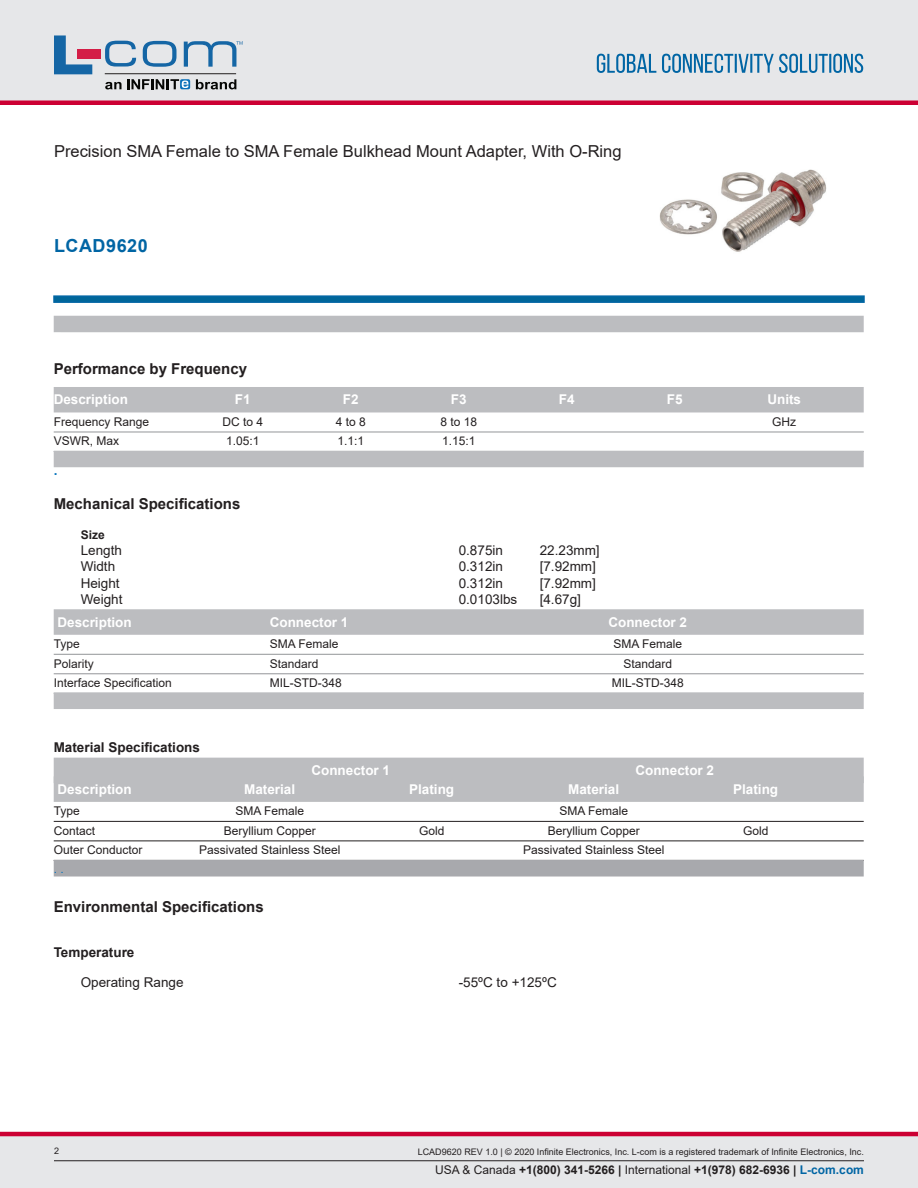
<style>
.page{position:relative;width:918px;height:1188px;background:#fff}
.page>*{position:absolute;margin:0;border:0;box-sizing:border-box;transform-origin:0 0}
.PN{font:700 18px "Arial";letter-spacing:.03em;color:#0065a4}
.Web_Description_Para{font:16.5px "Arial";color:#231f20}
.LCOM_Section_Header{font:700 15px "Arial";color:#231f20}
.Specs_Para{font:13.5px "Arial";color:#231f20}
.LCOM_Table_Header_F1{font:700 13.5px "Arial";color:#fff}
.LCOM_Table_Header_Lo{font:700 13.5px "Arial";color:#fff}
.Head2{font:700 13.5px "Arial";color:#231f20}
.LCOM_Section_Header-2{font:700 13.5px "Arial";color:#231f20}
.LCOM_Table_Footer{font:700 13.5px "Arial";color:#0c77be}
.Tan_Material_Table-B{font:12px "Arial";color:#231f20}
.LCOM_Table_Body_Low{font:12px "Arial";color:#231f20}
.Head2_after_Head1{font:700 12px "Arial";color:#231f20}
.LCOM_Table_Body_F1{font:12px "Arial";color:#231f20}
.Table-Footer{font:12px "Arial";color:#0c77be}
.t1{font:9px "Arial";color:#231f20}
.s1{font-weight:400}
.s2{color:#0065a4}
</style>
<div class="page">
<div style="left:0;top:1136px;width:918px;height:52px;background:#e6e7e9"></div>
<hr style="left:0;top:1132px;width:918px;height:4px;background:#c03">
<div style="left:0;top:0;width:918px;height:102px;background:#e6e7e9"></div>
<div style="left:0;top:100px;width:918px;height:5px;background:#c03"></div>
<hr style="left:54px;top:1160px;width:810px;height:1px;background:#231f20">
<svg style="left:597px;top:54px;width:266px;height:19px"></svg>
<hr style="left:105px;top:73px;width:131px;height:1px;background:#211e1e">
<svg style="left:54px;top:35px;width:38px;height:39px"></svg>
<svg style="left:143px;top:41px;width:34px;height:26px"></svg>
<svg style="left:105px;top:41px;width:31px;height:26px"></svg>
<div style="left:77px;top:49px;width:23px;height:10px;background:#d41e47"></div>
<svg style="left:180px;top:79px;width:10px;height:10px"></svg>
<svg style="left:196px;top:79px;width:40px;height:10px"></svg>
<svg style="left:105px;top:79px;width:83px;height:10px"></svg>
<svg style="left:184px;top:41px;width:59px;height:26px"></svg>
<svg style="left:53px;top:295px;width:812px;height:8px;background:#0f6ea3"></svg>
<img style="left:659px;top:169px;width:168px;height:83px">
<div style="left:54px;top:316px;width:810px;height:16px;background:#bcbdc0"></div>
<div style="left:54px;top:387px;width:810px;height:25px;background:#bcbdc0"></div>
<hr style="left:54px;top:432px;width:810px;height:1px;background:#939598">
<div style="left:54px;top:451px;width:810px;height:16px;background:#bcbdc0"></div>
<div style="left:54px;top:609px;width:810px;height:26px;background:#bcbdc0"></div>
<hr style="left:54px;top:654px;width:810px;height:1px;background:#939598">
<hr style="left:54px;top:674px;width:810px;height:1px;background:#939598">
<div style="left:54px;top:693px;width:810px;height:16px;background:#bcbdc0"></div>
<div style="left:54px;top:758px;width:810px;height:25px;background:#bcbdc0"></div>
<div style="left:54px;top:776px;width:810px;height:26px;background:#bcbdc0"></div>
<hr style="left:54px;top:821px;width:810px;height:1px;background:#231f20">
<hr style="left:54px;top:841px;width:810px;height:1px;background:#231f20">
<div style="left:54px;top:860px;width:810px;height:17px;background:#a8a9ad"></div>
<h1 class="Web_Description_Para" style="left:54px;top:140px;width:569px">Precision SMA Female to SMA Female Bulkhead Mount Adapter, With O-Ring</h1>
<p class="PN" style="left:54px;top:233px;width:95px">LCAD9620</p>
<p class="LCOM_Section_Header" style="left:54px;top:358px;width:195px">Performance by Frequency</p>
<p class="LCOM_Table_Header_F1" style="left:54px;top:390px;width:76px">Description</p>
<p class="LCOM_Table_Header_F1" style="left:235px;top:390px;width:17px">F1</p>
<p class="LCOM_Table_Header_F1" style="left:343px;top:390px;width:17px">F2</p>
<p class="LCOM_Table_Header_F1" style="left:451px;top:390px;width:17px">F3</p>
<p class="LCOM_Table_Header_F1" style="left:559px;top:390px;width:17px">F4</p>
<p class="LCOM_Table_Header_F1" style="left:667px;top:390px;width:17px">F5</p>
<p class="LCOM_Table_Header_F1" style="left:767px;top:390px;width:35px">Units</p>
<p class="LCOM_Table_Body_F1" style="left:54px;top:414px;width:97px">Frequency Range</p>
<p class="LCOM_Table_Body_F1" style="left:222px;top:414px;width:42px">DC to 4</p>
<p class="LCOM_Table_Body_F1" style="left:336px;top:414px;width:32px">4 to 8</p>
<p class="LCOM_Table_Body_F1" style="left:440px;top:414px;width:38px">8 to 18</p>
<p class="LCOM_Table_Body_F1" style="left:772px;top:414px;width:25px">GHz</p>
<p class="LCOM_Table_Body_F1" style="left:54px;top:433px;width:67px">VSWR, Max</p>
<p class="LCOM_Table_Body_F1" style="left:226px;top:433px;width:35px">1.05:1</p>
<p class="LCOM_Table_Body_F1" style="left:337px;top:433px;width:28px">1.1:1</p>
<p class="LCOM_Table_Body_F1" style="left:442px;top:433px;width:35px">1.15:1</p>
<p class="LCOM_Table_Footer" style="left:54px;top:461px;width:5px">.</p>
<p class="LCOM_Section_Header" style="left:54px;top:493px;width:188px">Mechanical Specifications</p>
<p class="Head2_after_Head1" style="left:81px;top:526px;width:26px">Size</p>
<p class="Specs_Para" style="left:81px;top:541px;width:43px">Length</p>
<p class="Specs_Para" style="left:459px;top:541px;width:46px">0.875in</p>
<p class="Specs_Para" style="left:540px;top:541px;width:62px">22.23mm]</p>
<p class="Specs_Para" style="left:81px;top:557px;width:36px">Width</p>
<p class="Specs_Para" style="left:459px;top:557px;width:46px">0.312in</p>
<p class="Specs_Para" style="left:540px;top:557px;width:58px">[7.92mm]</p>
<p class="Specs_Para" style="left:81px;top:573px;width:41px">Height</p>
<p class="Specs_Para" style="left:459px;top:573px;width:46px">0.312in</p>
<p class="Specs_Para" style="left:540px;top:573px;width:58px">[7.92mm]</p>
<p class="Specs_Para" style="left:81px;top:590px;width:43px">Weight</p>
<p class="Specs_Para" style="left:459px;top:590px;width:60px">0.0103lbs</p>
<p class="Specs_Para" style="left:540px;top:590px;width:43px">[4.67g]</p>
<p class="LCOM_Table_Header_Lo" style="left:57px;top:612px;width:76px">Description</p>
<p class="LCOM_Table_Header_Lo" style="left:270px;top:612px;width:80px">Connector 1</p>
<p class="LCOM_Table_Header_Lo" style="left:608px;top:612px;width:80px">Connector 2</p>
<p class="LCOM_Table_Body_Low" style="left:54px;top:636px;width:28px">Type</p>
<p class="LCOM_Table_Body_Low" style="left:270px;top:636px;width:70px">SMA Female</p>
<p class="LCOM_Table_Body_Low" style="left:613px;top:636px;width:70px">SMA Female</p>
<p class="LCOM_Table_Body_Low" style="left:54px;top:655px;width:42px">Polarity</p>
<p class="LCOM_Table_Body_Low" style="left:270px;top:655px;width:50px">Standard</p>
<p class="LCOM_Table_Body_Low" style="left:623px;top:655px;width:50px">Standard</p>
<p class="LCOM_Table_Body_Low" style="left:54px;top:675px;width:120px">Interface Specification</p>
<p class="LCOM_Table_Body_Low" style="left:270px;top:675px;width:74px">MIL-STD-348</p>
<p class="LCOM_Table_Body_Low" style="left:612px;top:675px;width:74px">MIL-STD-348</p>
<p class="Head2" style="left:54px;top:737px;width:148px">Material Specifications</p>
<p class="LCOM_Table_Header_F1" style="left:311px;top:761px;width:80px">Connector 1</p>
<p class="LCOM_Table_Header_F1" style="left:635px;top:761px;width:80px">Connector 2</p>
<p class="LCOM_Table_Header_F1" style="left:57px;top:779px;width:76px">Description</p>
<p class="LCOM_Table_Header_F1" style="left:244px;top:779px;width:53px">Material</p>
<p class="LCOM_Table_Header_F1" style="left:409px;top:779px;width:47px">Plating</p>
<p class="LCOM_Table_Header_F1" style="left:568px;top:779px;width:53px">Material</p>
<p class="LCOM_Table_Header_F1" style="left:733px;top:779px;width:47px">Plating</p>
<p class="Tan_Material_Table-B" style="left:54px;top:803px;width:28px">Type</p>
<p class="Tan_Material_Table-B" style="left:235px;top:803px;width:70px">SMA Female</p>
<p class="Tan_Material_Table-B" style="left:559px;top:803px;width:70px">SMA Female</p>
<p class="Tan_Material_Table-B" style="left:54px;top:822px;width:43px">Contact</p>
<p class="Tan_Material_Table-B" style="left:224px;top:822px;width:94px">Beryllium Copper</p>
<p class="Tan_Material_Table-B" style="left:419px;top:822px;width:27px">Gold</p>
<p class="Tan_Material_Table-B" style="left:548px;top:822px;width:94px">Beryllium Copper</p>
<p class="Tan_Material_Table-B" style="left:743px;top:822px;width:27px">Gold</p>
<p class="Tan_Material_Table-B" style="left:54px;top:842px;width:90px">Outer Conductor</p>
<p class="Tan_Material_Table-B" style="left:199px;top:842px;width:143px">Passivated Stainless Steel</p>
<p class="Tan_Material_Table-B" style="left:523px;top:842px;width:143px">Passivated Stainless Steel</p>
<p class="Table-Footer" style="left:54px;top:860px;width:12px">. .</p>
<p class="LCOM_Section_Header" style="left:54px;top:896px;width:212px">Environmental Specifications</p>
<p class="LCOM_Section_Header-2" style="left:54px;top:943px;width:82px">Temperature</p>
<p class="Specs_Para" style="left:81px;top:973px;width:104px">Operating Range</p>
<p class="Specs_Para" style="left:459px;top:973px;width:100px">-55ºC to +125ºC</p>
<p class="t1" style="left:54px;top:1144px;width:7px">2</p>
<p class="t1" style="left:418px;top:1146px;width:448px">LCAD9620 REV 1.0 | © 2020 Infinite Electronics, Inc. L-com is a registered trademark of Infinite Electronics, Inc.</p>
<p class="Head2_after_Head1" style="left:435px;top:1162px;width:430px"><span class="s1">USA &amp; Canada</span> +1(800) 341-5266 | <span class="s1">International</span> +1(978) 682-6936 | <span class="s2">L-com.com</span></p>
</div>
